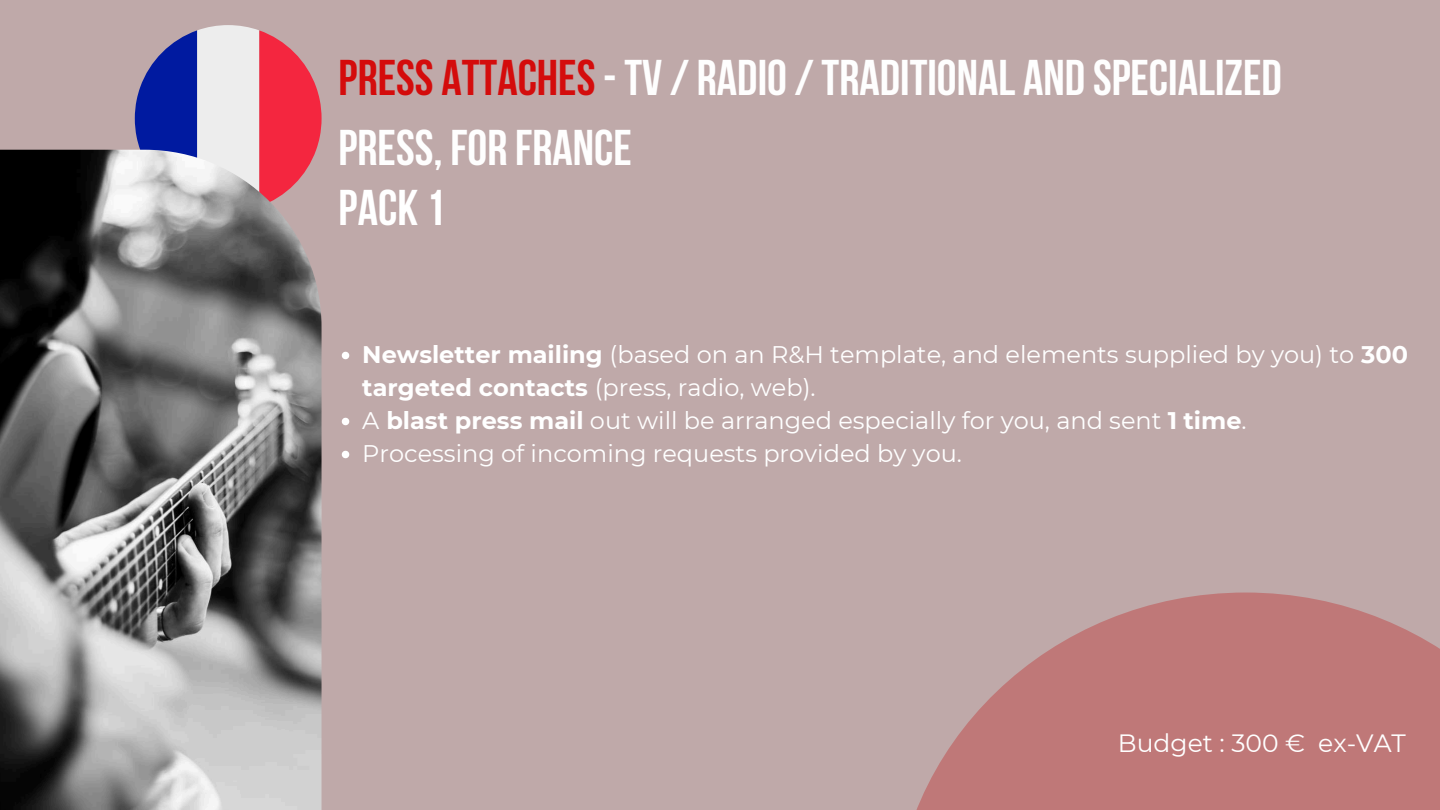
<style>
.page{position:relative;width:1440px;height:810px;background:#bfa9a9}
.page>*{position:absolute;margin:0;border:0;box-sizing:border-box;transform-origin:0 0}
.t1{font:700 50px/69.8px "Bebas Neue";color:#fefefe}
.t2{font:700 50px "Bebas Neue";color:#fff}
.t3{font:25px "Montserrat";color:#fff}
.t4{font:24px/33px "Montserrat";color:#fff}
.s1{color:#d40c0c}
.s2{font-weight:700}
</style>
<div class="page">
<svg style="left:135px;top:25px;width:187px;height:125px"></svg>
<img style="left:0;top:150px;width:322px;height:660px">
<svg style="left:916px;top:593px;width:524px;height:217px;fill:#bf7878"></svg>
<svg style="left:342px;top:352px;width:7px;height:7px"></svg>
<svg style="left:342px;top:418px;width:7px;height:7px"></svg>
<svg style="left:342px;top:451px;width:7px;height:7px"></svg>
<h1 class="t1" style="left:339px;top:43px;width:945px"><span class="s1">PRESS ATTACHES</span> - TV / RADIO / TRADITIONAL AND SPECIALIZED<br>PRESS, FOR FRANCE</h1>
<h1 class="t2" style="left:339px;top:180px;width:108px">PACK 1</h1>
<p class="t4" style="left:362px;top:337px;width:1047px"><span class="s2">Newsletter mailing</span> (based on an R&amp;H template, and elements supplied by you) to <span class="s2">300 targeted contacts</span> (press, radio, web).<br>A <span class="s2">blast press mail</span> out will be arranged especially for you, and sent <span class="s2">1 time</span>.<br>Processing of incoming requests provided by you.</p>
<p class="t3" style="left:1118px;top:726px;width:290px">Budget : 300 € ex-VAT</p>
</div>
